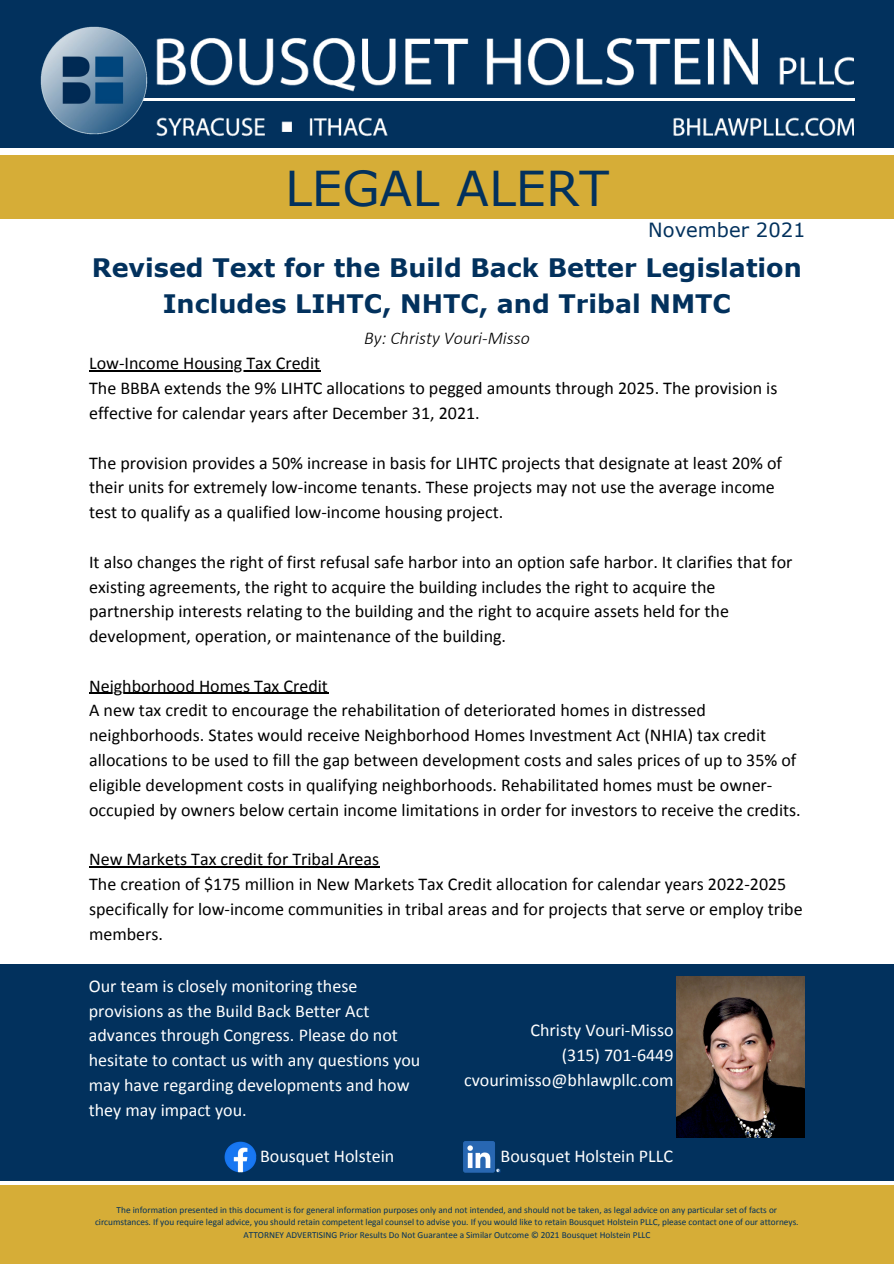
<style>
.page{position:relative;width:894px;height:1264px;background:#fff}
.page>*{position:absolute;margin:0;border:0;box-sizing:border-box;transform-origin:0 0}
.t1{font:48px "Verdana";color:#02315d}
.t2{font:700 25.5px/35.2px "Verdana";color:#02315d;text-align:center}
.t3{font:19.5px "Verdana";color:#02315d}
.t4{font:18px/24.8px "Calibri";color:#000}
.t5{font:18px/24.8px "Calibri";color:#fff}
.t6{font:italic 300 18px "Calibri";color:#000}
.t7{font:9.3px/12.3px "Calibri";color:#02315d;text-align:center}
</style>
<div class="page">
<div style="left:0;top:0;width:893px;height:147px;background:#02315d"></div>
<hr style="left:53px;top:99px;width:801px;height:2px;background:#fff">
<img style="left:40px;top:27px;width:103px;height:108px">
<img style="left:143px;top:38px;width:710px;height:110px">
<div style="left:398px;top:114px;width:241px;height:27px;background:#02315d"></div>
<hr style="left:89px;top:370px;width:231px;height:2px;background:#000">
<hr style="left:89px;top:692px;width:239px;height:2px;background:#000">
<hr style="left:89px;top:866px;width:290px;height:1px;background:#000">
<div style="left:0;top:155px;width:893px;height:63px;background:#d6ad37"></div>
<div style="left:0;top:963px;width:893px;height:300px;background:#02315d"></div>
<img style="left:676px;top:976px;width:128px;height:161px">
<img style="left:225px;top:1141px;width:31px;height:31px">
<img style="left:463px;top:1141px;width:37px;height:31px">
<div style="left:0;top:1184px;width:893px;height:79px;background:#d6ad37"></div>
<hr style="left:0;top:1181px;width:893px;height:3px;background:#fff">
<p class="t1" style="left:285px;top:157px;width:325px">LEGAL ALERT</p>
<p class="t3" style="left:648px;top:217px;width:159px">November 2021</p>
<p class="t2" style="left:92px;top:250px;width:711px">Revised Text for the Build Back Better Legislation<br>Includes LIHTC, NHTC, and Tribal NMTC</p>
<p class="t6" style="left:364px;top:330px;width:167px">By: Christy Vouri-Misso</p>
<p class="t4" style="left:89px;top:352px;width:232px">Low-Income Housing Tax Credit</p>
<p class="t4" style="left:89px;top:377px;width:689px">The BBBA extends the 9% LIHTC allocations to pegged amounts through 2025. The provision is effective for calendar years after December 31, 2021.</p>
<p class="t4" style="left:89px;top:452px;width:694px">The provision provides a 50% increase in basis for LIHTC projects that designate at least 20% of their units for extremely low-income tenants. These projects may not use the average income test to qualify as a qualified low-income housing project.</p>
<p class="t4" style="left:89px;top:551px;width:704px">It also changes the right of first refusal safe harbor into an option safe harbor. It clarifies that for existing agreements, the right to acquire the building includes the right to acquire the partnership interests relating to the building and the right to acquire assets held for the development, operation, or maintenance of the building.</p>
<p class="t4" style="left:89px;top:674px;width:240px">Neighborhood Homes Tax Credit</p>
<p class="t4" style="left:89px;top:699px;width:713px">A new tax credit to encourage the rehabilitation of deteriorated homes in distressed neighborhoods. States would receive Neighborhood Homes Investment Act (NHIA) tax credit allocations to be used to fill the gap between development costs and sales prices of up to 35% of eligible development costs in qualifying neighborhoods. Rehabilitated homes must be owner&shy;occupied by owners below certain income limitations in order for investors to receive the credits.</p>
<p class="t4" style="left:89px;top:848px;width:291px">New Markets Tax credit for Tribal Areas</p>
<p class="t4" style="left:89px;top:873px;width:715px">The creation of $175 million in New Markets Tax Credit allocation for calendar years 2022-2025 specifically for low-income communities in tribal areas and for projects that serve or employ tribe members.</p>
<p class="t5" style="left:89px;top:974px;width:333px">Our team is closely monitoring these provisions as the Build Back Better Act advances through Congress. Please do not hesitate to contact us with any questions you may have regarding developments and how they may impact you.</p>
<p class="t5" style="left:260px;top:1144px;width:136px">Bousquet Holstein</p>
<p class="t5" style="left:500px;top:1144px;width:174px">Bousquet Holstein PLLC</p>
<p class="t5" style="left:530px;top:1019px;width:144px">Christy Vouri-Misso</p>
<p class="t5" style="left:561px;top:1044px;width:113px">(315) 701-6449</p>
<p class="t5" style="left:464px;top:1069px;width:211px">cvourimisso@bhlawpllc.com</p>
<p class="t7" style="left:95px;top:1204px;width:705px">The information presented in this document is for general information purposes only and not intended, and should not be taken, as legal advice on any particular set of facts or circumstances. If you require legal advice, you should retain competent legal counsel to advise you. If you would like to retain Bousquet Holstein PLLC, please contact one of our attorneys.<br>ATTORNEY ADVERTISING Prior Results Do Not Guarantee a Similar Outcome © 2021 Bousquet Holstein PLLC</p>
</div>
